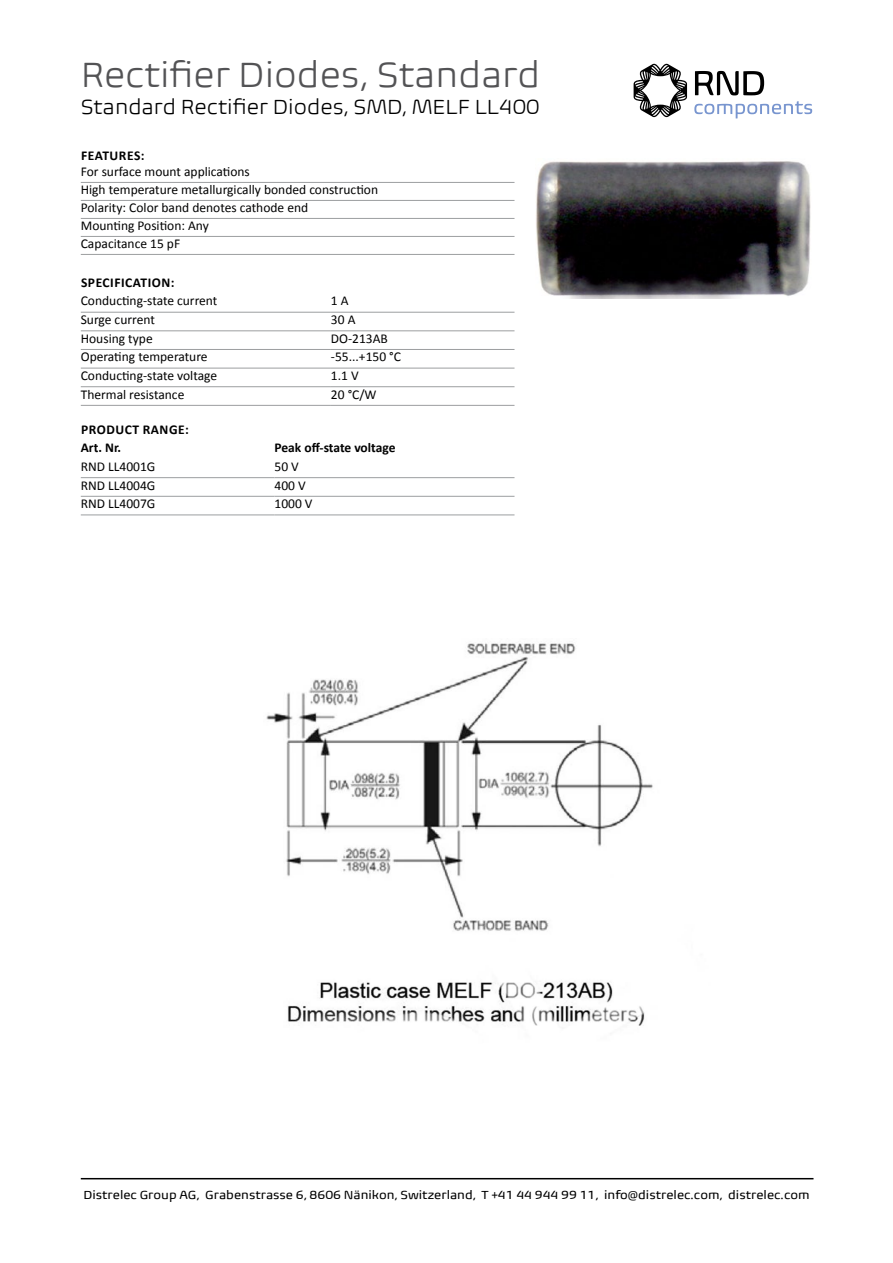
<style>
.page{position:relative;width:893px;height:1263px;background:#fff}
.page>*{position:absolute;margin:0;border:0;box-sizing:border-box;transform-origin:0 0}
.t1{font:300 36px "Biome Pro";color:#535355}
.t2{font:300 21px "Biome Pro";color:#000}
.t3{font:13.5px/18px "Calibri";color:#000}
.t4{font:700 13.5px/18.3px "Calibri";letter-spacing:.035em;color:#000}
.t5{font:700 13.5px "Calibri";letter-spacing:-.01em;color:#000}
.t6{font:12px "Biome Pro";color:#000}
</style>
<div class="page">
<hr style="left:81px;top:1178px;width:732px;height:1px;background:#000">
<hr style="left:81px;top:312px;width:250px;height:1px;background:#9c9ea0">
<hr style="left:331px;top:312px;width:183px;height:1px;background:#9c9ea0">
<hr style="left:81px;top:330px;width:250px;height:1px;background:#9c9ea0">
<hr style="left:331px;top:330px;width:183px;height:1px;background:#9c9ea0">
<hr style="left:81px;top:349px;width:250px;height:1px;background:#9c9ea0">
<hr style="left:331px;top:349px;width:183px;height:1px;background:#9c9ea0">
<hr style="left:81px;top:368px;width:250px;height:1px;background:#9c9ea0">
<hr style="left:331px;top:368px;width:183px;height:1px;background:#9c9ea0">
<hr style="left:81px;top:386px;width:250px;height:1px;background:#9c9ea0">
<hr style="left:331px;top:386px;width:183px;height:1px;background:#9c9ea0">
<hr style="left:81px;top:405px;width:250px;height:1px;background:#9c9ea0">
<hr style="left:331px;top:405px;width:183px;height:1px;background:#9c9ea0">
<hr style="left:81px;top:477px;width:193px;height:1px;background:#9c9ea0">
<hr style="left:274px;top:477px;width:240px;height:1px;background:#9c9ea0">
<hr style="left:81px;top:496px;width:193px;height:1px;background:#9c9ea0">
<hr style="left:274px;top:496px;width:240px;height:1px;background:#9c9ea0">
<hr style="left:81px;top:514px;width:193px;height:1px;background:#9c9ea0">
<hr style="left:274px;top:514px;width:240px;height:1px;background:#9c9ea0">
<svg style="left:694px;top:101px;width:118px;height:17px"></svg>
<svg style="left:695px;top:71px;width:69px;height:24px"></svg>
<svg style="left:634px;top:64px;width:53px;height:53px"></svg>
<img style="left:536px;top:161px;width:275px;height:138px">
<hr style="left:81px;top:182px;width:433px;height:1px;background:#9c9ea0">
<hr style="left:81px;top:200px;width:433px;height:1px;background:#9c9ea0">
<hr style="left:81px;top:218px;width:433px;height:1px;background:#9c9ea0">
<hr style="left:81px;top:236px;width:433px;height:1px;background:#9c9ea0">
<hr style="left:81px;top:254px;width:433px;height:1px;background:#9c9ea0">
<img style="left:266px;top:643px;width:387px;height:383px">
<h1 class="t1" style="left:81px;top:51px;width:461px">Rectifier Diodes, Standard</h1>
<h2 class="t2" style="left:81px;top:94px;width:460px">Standard Rectifier Diodes, SMD, MELF LL400</h2>
<p class="t4" style="left:81px;top:146px;width:65px">FEATURES:</p>
<p class="t3" style="left:81px;top:162px;width:299px">For surface mount applications<br>High temperature metallurgically bonded construction Polarity: Color band denotes cathode end<br>Mounting Position: Any<br>Capacitance 15 pF</p>
<p class="t4" style="left:81px;top:274px;width:95px">SPECIFICATION:</p>
<p class="t3" style="left:81px;top:292px;width:138px">Conducting-state current</p>
<p class="t3" style="left:331px;top:292px;width:19px">1 A</p>
<p class="t3" style="left:81px;top:311px;width:76px">Surge current</p>
<p class="t3" style="left:331px;top:311px;width:26px">30 A</p>
<p class="t3" style="left:81px;top:329px;width:73px">Housing type</p>
<p class="t3" style="left:331px;top:329px;width:59px">DO-213AB</p>
<p class="t3" style="left:81px;top:348px;width:128px">Operating temperature</p>
<p class="t3" style="left:331px;top:348px;width:72px">-55...+150 °C</p>
<p class="t3" style="left:81px;top:366px;width:138px">Conducting-state voltage</p>
<p class="t3" style="left:331px;top:366px;width:29px">1.1 V</p>
<p class="t3" style="left:81px;top:385px;width:105px">Thermal resistance</p>
<p class="t3" style="left:331px;top:385px;width:47px">20 °C/W</p>
<p class="t4" style="left:81px;top:420px;width:109px">PRODUCT RANGE:<br>Art. Nr.</p>
<p class="t5" style="left:274px;top:439px;width:122px">Peak off-state voltage</p>
<p class="t3" style="left:81px;top:457px;width:76px">RND LL4001G</p>
<p class="t3" style="left:274px;top:457px;width:26px">50 V</p>
<p class="t3" style="left:81px;top:476px;width:76px">RND LL4004G</p>
<p class="t3" style="left:274px;top:476px;width:33px">400 V</p>
<p class="t3" style="left:81px;top:495px;width:76px">RND LL4007G</p>
<p class="t3" style="left:274px;top:495px;width:40px">1000 V</p>
<p class="t6" style="left:83px;top:1187px;width:728px">Distrelec Group AG, Grabenstrasse 6, 8606 Nänikon, Switzerland, T +41 44 944 99 11, info@distrelec.com, distrelec.com</p>
</div>
